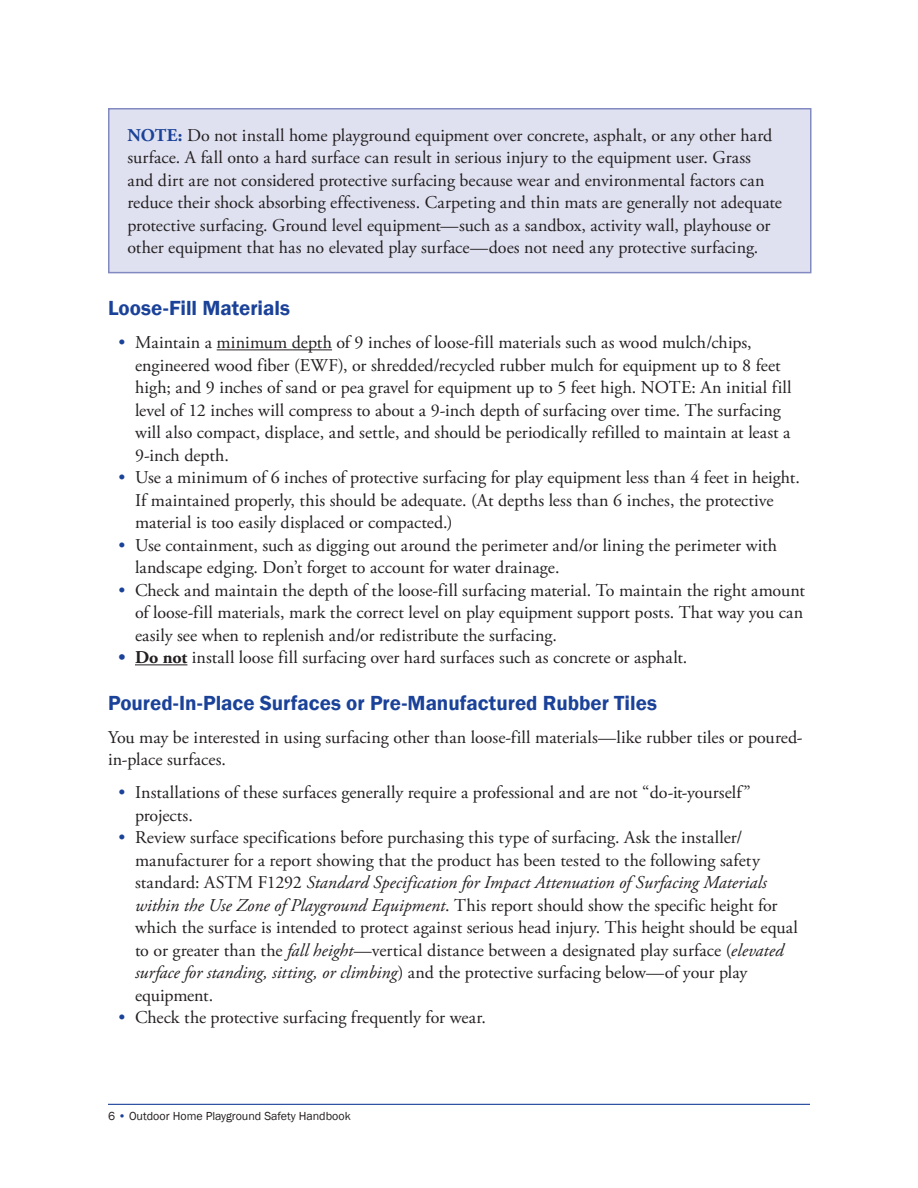
<style>
.page{position:relative;width:918px;height:1188px;background:#fff}
.page>*{position:absolute;margin:0;border:0;box-sizing:border-box;transform-origin:0 0}
.t1{font:600 21px "Franklin Gothic";color:#1b4299}
.t2{font:18px/22.5px "Adobe Garamond Pro";color:#231f20}
.t3{font:12px "Franklin Gothic";color:#231f20}
.s1{font-weight:700;color:#1b4299}
.s2{color:#1b4299}
.s3{font-weight:700}
.s4{font-style:italic}
</style>
<div class="page">
<hr style="left:108px;top:1104px;width:702px;height:1px;background:#1b4299">
<hr style="left:217px;top:349px;width:115px;height:1px;background:#231f20">
<hr style="left:135px;top:664px;width:52px;height:1px;background:#231f20">
<div style="left:109px;top:109px;width:702px;height:164px;background:#dfe1f0"></div>
<div style="left:108px;top:108px;width:704px;height:165px;border:2px solid #8389c1"></div>
<p class="t2" style="left:128px;top:124px;width:656px"><span class="s1">NOTE:</span> Do not install home playground equipment over concrete, asphalt, or any other hard surface. A fall onto a hard surface can result in serious injury to the equipment user. Grass<br>and dirt are not considered protective surfacing because wear and environmental factors can reduce their shock absorbing effectiveness. Carpeting and thin mats are generally not adequate protective surfacing. Ground level equipment—such as a sandbox, activity wall, playhouse or other equipment that has no elevated play surface—does not need any protective surfacing.</p>
<p class="t1" style="left:108px;top:295px;width:184px">Loose-Fill Materials</p>
<p class="t2" style="left:135px;top:332px;width:658px;text-indent:-17px"><span class="s2">•</span> Maintain a minimum depth of 9 inches of loose-fill materials such as wood mulch/chips, engineered wood fiber (EWF), or shredded/recycled rubber mulch for equipment up to 8 feet high; and 9 inches of sand or pea gravel for equipment up to 5 feet high. NOTE: An initial fill level of 12 inches will compress to about a 9-inch depth of surfacing over time. The surfacing will also compact, displace, and settle, and should be periodically refilled to maintain at least a 9-inch depth.</p>
<p class="t2" style="left:135px;top:467px;width:666px;text-indent:-17px"><span class="s2">•</span> Use a minimum of 6 inches of protective surfacing for play equipment less than 4 feet in height.<br>If maintained properly, this should be adequate. (At depths less than 6 inches, the protective material is too easily displaced or compacted.)</p>
<p class="t2" style="left:135px;top:534px;width:644px;text-indent:-17px"><span class="s2">•</span> Use containment, such as digging out around the perimeter and/or lining the perimeter with landscape edging. Don’t forget to account for water drainage.</p>
<p class="t2" style="left:135px;top:579px;width:672px;text-align:justify;text-indent:-17px"><span class="s2">•</span> Check and maintain the depth of the loose-fill surfacing material. To maintain the right amount of loose-fill materials, mark the correct level on play equipment support posts. That way you can easily see when to replenish and/or redistribute the surfacing.</p>
<p class="t2" style="left:118px;top:647px;width:570px"><span class="s1">•</span> <span class="s3">Do not</span> install loose fill surfacing over hard surfaces such as concrete or asphalt.</p>
<p class="t1" style="left:108px;top:690px;width:551px">Poured-In-Place Surfaces or Pre-Manufactured Rubber Tiles</p>
<p class="t2" style="left:108px;top:726px;width:696px">You may be interested in using surfacing other than loose-fill materials—like rubber tiles or poured&shy;in-place surfaces.</p>
<p class="t2" style="left:135px;top:782px;width:617px;text-indent:-17px"><span class="s2">•</span> Installations of these surfaces generally require a professional and are not “do-it-yourself” projects.</p>
<p class="t2" style="left:135px;top:827px;width:664px;text-indent:-17px"><span class="s2">•</span> Review surface specifications before purchasing this type of surfacing. Ask the installer/ manufacturer for a report showing that the product has been tested to the following safety standard: ASTM F1292 <span class="s4">Standard Specification for Impact Attenuation of Surfacing Materials within the Use Zone of Playground Equipment</span>. This report should show the specific height for which the surface is intended to protect against serious head injury. This height should be equal to or greater than the <span class="s4">fall height</span>—vertical distance between a designated play surface (<span class="s4">elevated surface for standing, sitting, or climbing</span>) and the protective surfacing below—of your play equipment.</p>
<p class="t2" style="left:118px;top:1007px;width:369px"><span class="s2">•</span> Check the protective surfacing frequently for wear.</p>
<p class="t3" style="left:108px;top:1108px;width:244px">6 <span class="s2">•</span> Outdoor Home Playground Safety Handbook</p>
</div>
